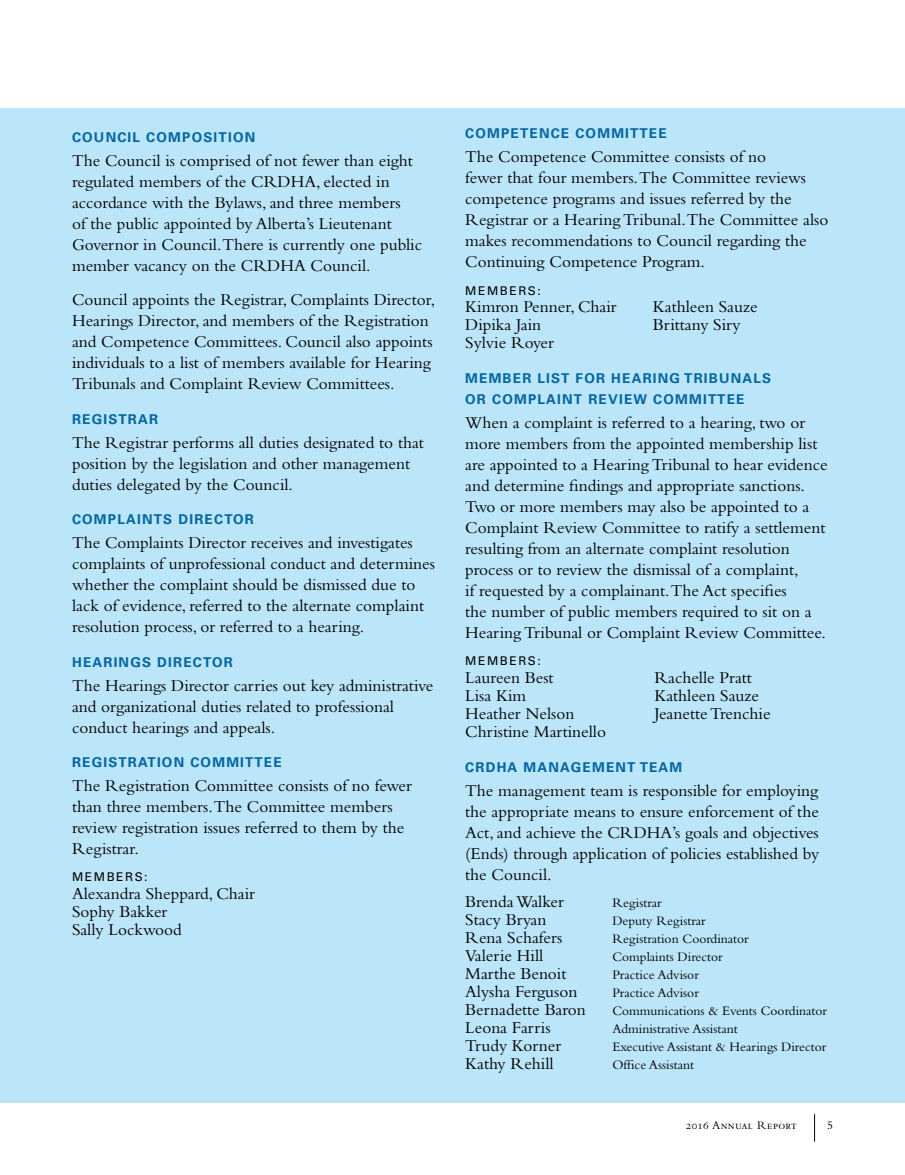
<style>
.page{position:relative;width:905px;height:1175px;background:#fff}
.page>*{position:absolute;margin:0;border:0;box-sizing:border-box;transform-origin:0 0}
.t1{font:17.25px/21px "Bembo";color:#000}
.t2{font:13.5px "Bembo";color:#000}
.t3{font:700 13.5px "Univers";letter-spacing:.09em;color:#0065a4}
.t4{font:12px "Univers";letter-spacing:.13em;color:#000}
.t5{font:12px "Bembo SC";letter-spacing:.02em;color:#000}
.t6{font:12px "Bembo";color:#000}
</style>
<div class="page">
<svg style="left:814px;top:1114px;width:1px;height:27px"></svg>
<div style="left:0;top:108px;width:904px;height:994px;background:#bbe5f8"></div>
<p class="t3" style="left:72px;top:129px;width:11px">COUNCIL</p>
<p class="t3" style="left:146px;top:129px;width:13px">COM</p>
<p class="t3" style="left:182px;top:129px;width:19px">POSI</p>
<p class="t3" style="left:219px;top:129px;width:19px">TION</p>
<p class="t1" style="left:72px;top:149px;width:351px">The Council is comprised of not fewer than eight regulated members of the CRDHA, elected in accordance with the Bylaws, and three members<br>of the public appointed by Alberta’s Lieutenant Governor in Council.There is currently one public member vacancy on the CRDHA Council.</p>
<p class="t1" style="left:72px;top:289px;width:365px">Council appoints the Registrar, Complaints Director, Hearings Director, and members of the Registration and Competence Committees. Council also appoints individuals to a list of members available for Hearing Tribunals and Complaint Review Committees.</p>
<p class="t3" style="left:72px;top:411px;width:10px">REGIS</p>
<p class="t3" style="left:118px;top:411px;width:21px">TRAR</p>
<p class="t1" style="left:72px;top:431px;width:353px">The Registrar performs all duties designated to that position by the legislation and other management duties delegated by the Council.</p>
<p class="t3" style="left:72px;top:511px;width:13px">COM</p>
<p class="t3" style="left:108px;top:511px;width:19px">PLAIN</p>
<p class="t3" style="left:154px;top:511px;width:35px">TS DIREC</p>
<p class="t3" style="left:224px;top:511px;width:20px">TOR</p>
<p class="t1" style="left:72px;top:532px;width:364px">The Complaints Director receives and investigates complaints of unprofessional conduct and determines whether the complaint should be dismissed due to lack of evidence, referred to the alternate complaint resolution process, or referred to a hearing.</p>
<p class="t3" style="left:72px;top:654px;width:22px">HEARINGS</p>
<p class="t3" style="left:157px;top:654px;width:10px">DIREC</p>
<p class="t3" style="left:203px;top:654px;width:20px">TOR</p>
<p class="t1" style="left:72px;top:674px;width:363px">The Hearings Director carries out key administrative and organizational duties related to professional conduct hearings and appeals.</p>
<p class="t3" style="left:72px;top:754px;width:10px">REGIS</p>
<p class="t3" style="left:118px;top:754px;width:49px">TRATION</p>
<p class="t3" style="left:190px;top:754px;width:12px">COMMI</p>
<p class="t3" style="left:245px;top:754px;width:28px">TTEE</p>
<p class="t1" style="left:72px;top:775px;width:341px">The Registration Committee consists of no fewer than three members.The Committee members review registration issues referred to them by the Registrar.</p>
<p class="t4" style="left:72px;top:870px;width:77px">MEM BERS:</p>
<p class="t1" style="left:72px;top:884px;width:184px;line-height:18px">Alexandra Sheppard, Chair<br>Sophy Bakker<br>Sally Lockwood</p>
<p class="t3" style="left:465px;top:126px;width:13px">COM</p>
<p class="t3" style="left:501px;top:126px;width:39px">PETENCE</p>
<p class="t3" style="left:575px;top:126px;width:12px">COMMI</p>
<p class="t3" style="left:630px;top:126px;width:28px">TTEE</p>
<p class="t1" style="left:465px;top:146px;width:364px">The Competence Committee consists of no<br>fewer that four members.The Committee reviews competence programs and issues referred by the Registrar or a Hearing Tribunal.The Committee also makes recommendations to Council regarding the Continuing Competence Program.</p>
<p class="t4" style="left:465px;top:283px;width:77px">MEM BERS:</p>
<p class="t1" style="left:465px;top:296px;width:153px">Kimron Penner, Chair</p>
<p class="t1" style="left:653px;top:296px;width:106px">Kathleen Sauze</p>
<p class="t1" style="left:465px;top:314px;width:77px">Dipika Jain</p>
<p class="t1" style="left:653px;top:314px;width:89px">Brittany Siry</p>
<p class="t1" style="left:465px;top:332px;width:90px">Sylvie Royer</p>
<p class="t3" style="left:465px;top:370px;width:12px">MEMBER</p>
<p class="t3" style="left:537px;top:370px;width:49px">LIS T FOR</p>
<p class="t3" style="left:611px;top:370px;width:22px">HEARING</p>
<p class="t3" style="left:684px;top:370px;width:20px">TRIBUNALS</p>
<p class="t3" style="left:465px;top:391px;width:11px">OR</p>
<p class="t3" style="left:492px;top:391px;width:13px">COM</p>
<p class="t3" style="left:528px;top:391px;width:19px">PLAIN</p>
<p class="t3" style="left:574px;top:391px;width:91px">T REVIEW COMMI</p>
<p class="t3" style="left:708px;top:391px;width:28px">TTEE</p>
<p class="t1" style="left:465px;top:412px;width:364px">When a complaint is referred to a hearing, two or more members from the appointed membership list are appointed to a Hearing Tribunal to hear evidence and determine findings and appropriate sanctions.<br>Two or more members may also be appointed to a Complaint Review Committee to ratify a settlement resulting from an alternate complaint resolution process or to review the dismissal of a complaint,<br>if requested by a complainant.The Act specifies<br>the number of public members required to sit on a Hearing Tribunal or Complaint Review Committee.</p>
<p class="t4" style="left:465px;top:654px;width:77px">MEM BERS:</p>
<p class="t1" style="left:465px;top:667px;width:90px">Laureen Best</p>
<p class="t1" style="left:654px;top:667px;width:99px">Rachelle Pratt</p>
<p class="t1" style="left:465px;top:685px;width:63px">Lisa Kim</p>
<p class="t1" style="left:654px;top:685px;width:106px">Kathleen Sauze</p>
<p class="t1" style="left:465px;top:703px;width:111px">Heather Nelson</p>
<p class="t1" style="left:654px;top:703px;width:118px">Jeanette Trenchie</p>
<p class="t1" style="left:465px;top:721px;width:142px">Christine Martinello</p>
<p class="t3" style="left:465px;top:759px;width:11px">CRD</p>
<p class="t3" style="left:496px;top:759px;width:187px">HA MANAGEMENT TEAM</p>
<p class="t1" style="left:465px;top:779px;width:355px;text-align:justify">The management team is responsible for employing the appropriate means to ensure enforcement of the Act, and achieve the CRDHA’s goals and objectives (Ends) through application of policies established by the Council.</p>
<p class="t1" style="left:465px;top:890px;width:100px">Brenda Walker</p>
<p class="t2" style="left:612px;top:894px;width:51px">Registrar</p>
<p class="t1" style="left:465px;top:908px;width:83px">Stacy Bryan</p>
<p class="t2" style="left:612px;top:912px;width:95px">Deputy Registrar</p>
<p class="t1" style="left:465px;top:926px;width:99px">Rena Schafers</p>
<p class="t2" style="left:612px;top:930px;width:138px">Registration Coordinator</p>
<p class="t1" style="left:465px;top:944px;width:80px">Valerie Hill</p>
<p class="t2" style="left:612px;top:948px;width:112px">Complaints Director</p>
<p class="t1" style="left:465px;top:962px;width:103px">Marthe Benoit</p>
<p class="t2" style="left:612px;top:966px;width:88px">Practice Advisor</p>
<p class="t1" style="left:465px;top:980px;width:114px">Alysha Ferguson</p>
<p class="t2" style="left:612px;top:984px;width:88px">Practice Advisor</p>
<p class="t1" style="left:465px;top:998px;width:122px">Bernadette Baron</p>
<p class="t2" style="left:612px;top:1002px;width:216px">Communications &amp; Events Coordinator</p>
<p class="t1" style="left:465px;top:1016px;width:87px">Leona Farris</p>
<p class="t2" style="left:612px;top:1020px;width:127px">Administrative Assistant</p>
<p class="t1" style="left:465px;top:1034px;width:97px">Trudy Korner</p>
<p class="t2" style="left:612px;top:1038px;width:215px">Executive Assistant &amp; Hearings Director</p>
<p class="t1" style="left:465px;top:1052px;width:90px">Kathy Rehill</p>
<p class="t2" style="left:612px;top:1056px;width:83px">Office Assistant</p>
<p class="t5" style="left:685px;top:1118px;width:113px">2016 Annual Report</p>
<p class="t6" style="left:827px;top:1118px;width:7px">5</p>
</div>
